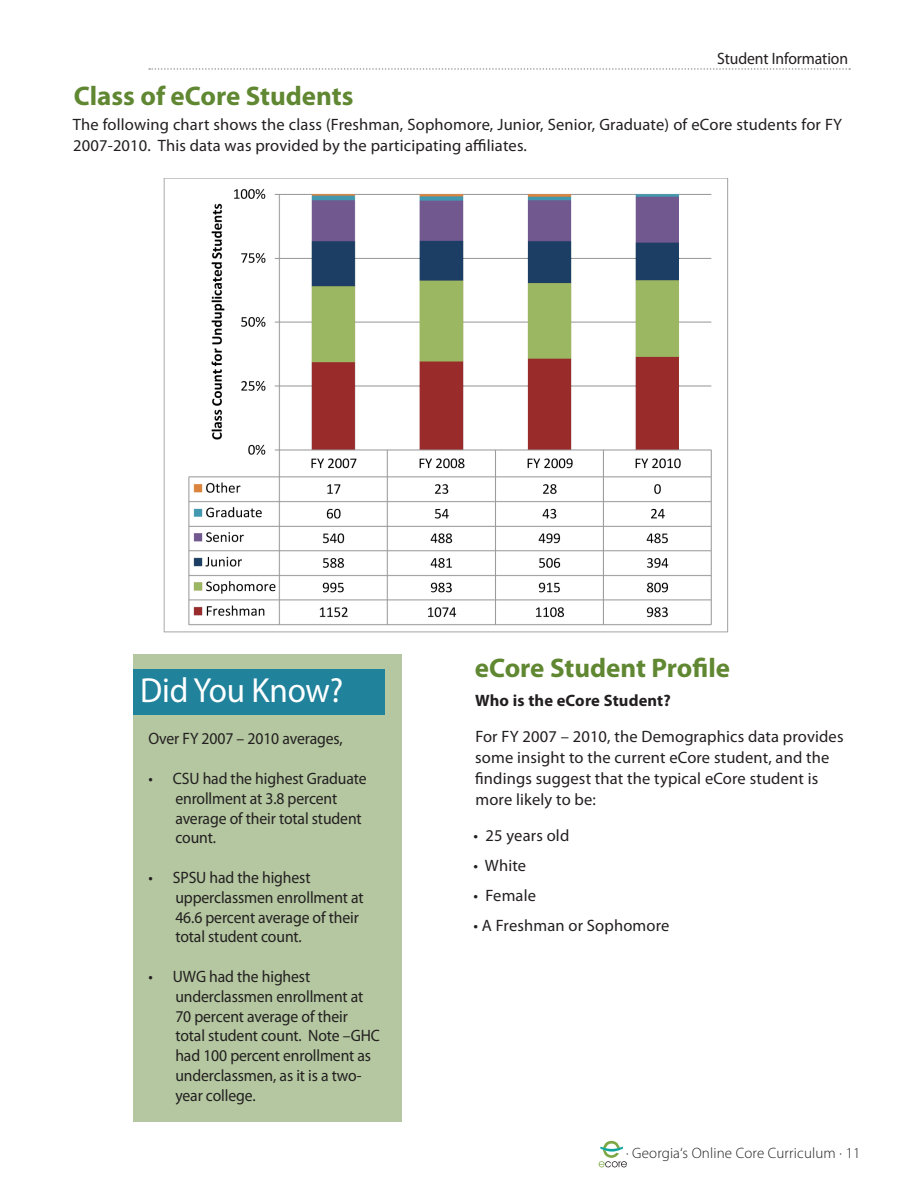
<style>
.page{position:relative;width:918px;height:1188px;background:#fff}
.page>*{position:absolute;margin:0;border:0;box-sizing:border-box;transform-origin:0 0}
.zwiti4{font:34.95px "Myriad Pro";letter-spacing:-.005em;color:#fff;scale:.95 1}
.t1{font:700 27px "Myriad Pro";color:#608731}
.kastentext_mit_aufz{font:16.5px/19.8px "Myriad Pro";letter-spacing:-.005em;color:#231f20;scale:.95 1}
.kastentext_mit_aufz-2{font:16.5px/21px "Myriad Pro";letter-spacing:-.005em;color:#231f20}
.t2{font:700 16.5px "Myriad Pro";letter-spacing:.01em;color:#231f20}
.über{font:16.5px "Myriad Pro";letter-spacing:-.005em;color:#231f20;scale:.95 1}
.t3{font:300 15px "Myriad Pro";letter-spacing:.01em;color:#231f20}
</style>
<div class="page">
<svg style="left:599px;top:1141px;width:28px;height:26px"></svg>
<svg style="left:149px;top:68px;width:701px;height:2px"></svg>
<img style="left:163px;top:178px;width:566px;height:455px">
<div style="left:133px;top:654px;width:269px;height:468px;background:#b4c7a0"></div>
<div style="left:133px;top:670px;width:252px;height:45px;background:#20829b"></div>
<p class="über" style="left:717px;top:48px;width:139px">Student Information</p>
<p class="t1" style="left:74px;top:78px;width:281px">Class of eCore Students</p>
<p class="kastentext_mit_aufz-2" style="left:73px;top:114px;width:771px">The following chart shows the class (Freshman, Sophomore, Junior, Senior, Graduate) of eCore students for FY<br>2007-2010. This data was provided by the participating affiliates.</p>
<p class="zwiti4" style="left:140px;top:669px;width:215px">Did You Know?</p>
<p class="kastentext_mit_aufz" style="left:148px;top:729px;width:206px">Over FY 2007 – 2010 averages,</p>
<p class="kastentext_mit_aufz" style="left:175px;top:768px;width:203px;text-indent:-27px">• CSU had the highest Graduate enrollment at 3.8 percent average of their total student count.</p>
<p class="kastentext_mit_aufz" style="left:175px;top:867px;width:200px;text-indent:-27px">• SPSU had the highest upperclassmen enrollment at<br>46.6 percent average of their total student count.</p>
<p class="kastentext_mit_aufz" style="left:175px;top:966px;width:217px;text-indent:-27px">• UWG had the highest underclassmen enrollment at<br>70 percent average of their total student count. Note –GHC had 100 percent enrollment as underclassmen, as it is a two&shy;year college.</p>
<p class="t1" style="left:475px;top:650px;width:257px">eCore Student Profile</p>
<p class="t2" style="left:475px;top:689px;width:197px">Who is the eCore Student?</p>
<p class="kastentext_mit_aufz-2" style="left:475px;top:726px;width:370px">For FY 2007 – 2010, the Demographics data provides some insight to the current eCore student, and the findings suggest that the typical eCore student is more likely to be:</p>
<p class="kastentext_mit_aufz-2" style="left:473px;top:825px;width:97px">• 25 years old</p>
<p class="kastentext_mit_aufz-2" style="left:473px;top:855px;width:54px">• White</p>
<p class="kastentext_mit_aufz-2" style="left:473px;top:885px;width:64px">• Female</p>
<p class="kastentext_mit_aufz-2" style="left:473px;top:915px;width:198px">• A Freshman or Sophomore</p>
<p class="t3" style="left:626px;top:1144px;width:236px">· Georgia‘s Online Core Curriculum · 11</p>
</div>
